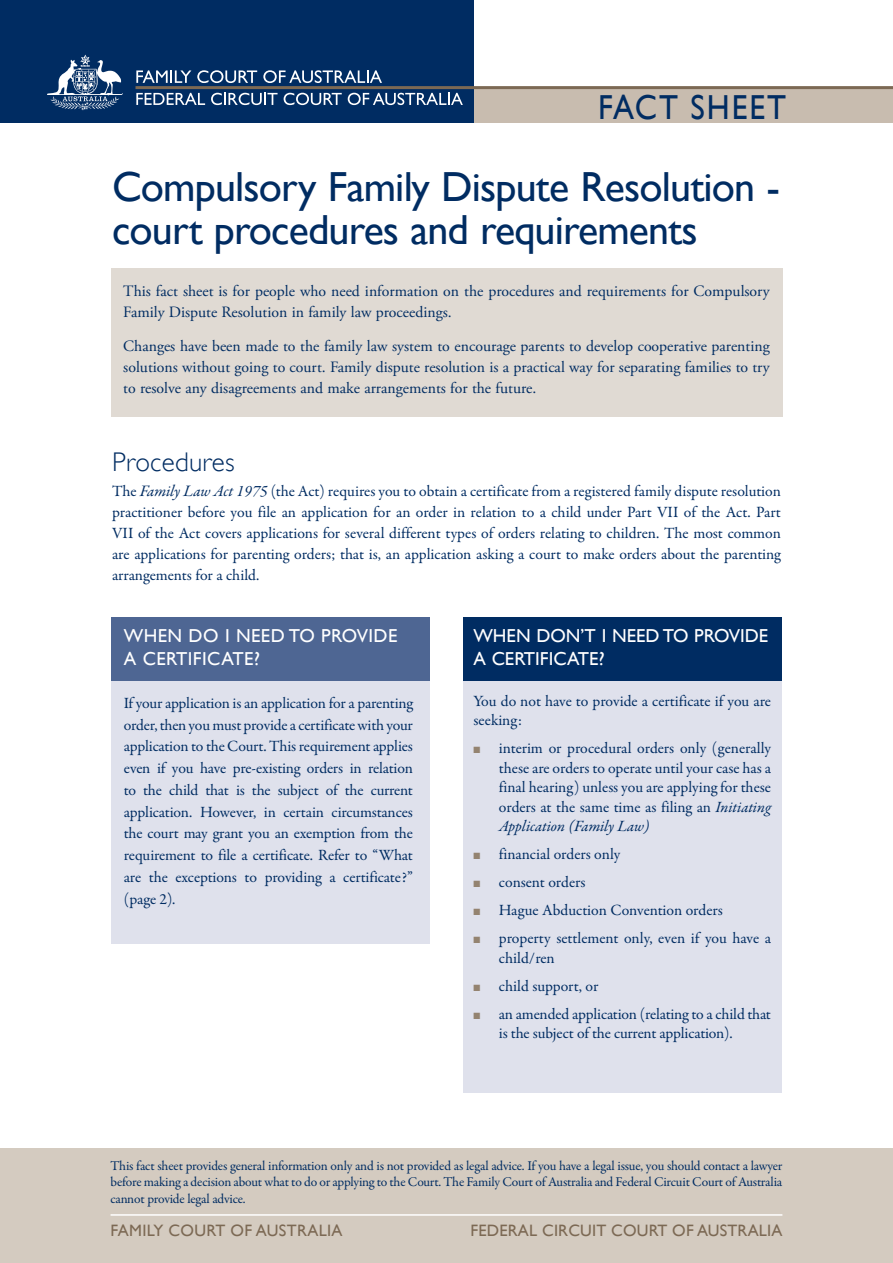
<style>
.page{position:relative;width:893px;height:1263px;background:#fff}
.page>*{position:absolute;margin:0;border:0;box-sizing:border-box;transform-origin:0 0}
.Head_1st{font:42px/43.5px "Gill Sans";letter-spacing:-.02em;color:#002c62}
.t1{font:34.65px "Gill Sans";letter-spacing:.06em;color:#002c62;scale:.91 1}
.New_head_A{font:300 27px "Gill Sans";letter-spacing:.01em;color:#002c62}
._3rd_head{font:18.75px/22.5px "Gill Sans";color:#fff}
._3rd_head-2{font:18.75px/22.5px "Gill Sans";letter-spacing:.02em;color:#fff}
.t2{font:16.5px "Gill Sans";letter-spacing:.01em;color:#7c6954}
.Indent{font:15.75px/21.8px "Garamond Premr Pro";letter-spacing:-.005em;color:#002c62;text-align:justify}
.t3{font:15.75px/21px "Adobe Garamond Pro";color:#002c62}
.Normal___space{font:15.75px/19.5px "Garamond Premr Pro";color:#002c62}
.t4{font:13.5px/16.5px "Garamond Premr Pro";letter-spacing:-.015em;color:#002c62;text-align:justify}
.s1{font-style:italic;font-size:16.05px}
.s2{color:#948370}
.s3{font-style:italic}
</style>
<div class="page">
<div style="left:357px;top:88px;width:536px;height:34px;background:#c8bcaf"></div>
<div style="left:0;top:0;width:473px;height:122px;background:#002c62"></div>
<hr style="left:135px;top:86px;width:758px;height:3px;background:#7c6954">
<svg style="left:47px;top:55px;width:76px;height:56px"></svg>
<svg style="left:136px;top:93px;width:69px;height:12px"></svg>
<svg style="left:211px;top:93px;width:67px;height:12px"></svg>
<svg style="left:284px;top:93px;width:58px;height:12px"></svg>
<svg style="left:348px;top:93px;width:115px;height:12px"></svg>
<svg style="left:136px;top:70px;width:55px;height:13px"></svg>
<svg style="left:197px;top:70px;width:60px;height:13px"></svg>
<svg style="left:263px;top:70px;width:119px;height:13px"></svg>
<div style="left:463px;top:668px;width:319px;height:425px;background:#dfe1ec"></div>
<div style="left:463px;top:617px;width:319px;height:63px;background:#002c62"></div>
<div style="left:111px;top:668px;width:318px;height:276px;background:#dfe1ec"></div>
<div style="left:111px;top:617px;width:318px;height:63px;background:#4e6693"></div>
<div style="left:111px;top:268px;width:671px;height:149px;background:#e0dad3"></div>
<div style="left:0;top:1148px;width:893px;height:115px;background:#d4cbc0"></div>
<hr style="left:111px;top:1214px;width:671px;height:2px;background:#fff">
<p class="t1" style="left:598px;top:87px;width:208px">FACT SHEET</p>
<p class="Head_1st" style="left:112px;top:164px;width:669px">Compulsory Family Dispute Resolution - court procedures and requirements</p>
<p class="t3" style="left:123px;top:281px;width:648px">This fact sheet is for people who need information on the procedures and requirements for Compulsory<br>Family Dispute Resolution in family law proceedings.</p>
<p class="t3" style="left:123px;top:336px;width:648px;text-align:justify">Changes have been made to the family law system to encourage parents to develop cooperative parenting solutions without going to court. Family dispute resolution is a practical way for separating families to try to resolve any disagreements and make arrangements for the future.</p>
<p class="New_head_A" style="left:112px;top:446px;width:124px">Procedures</p>
<p class="Indent" style="left:112px;top:481px;width:670px;line-height:21px">The <span class="s1">Family Law Act 1975</span> (the Act) requires you to obtain a certificate from a registered family dispute resolution practitioner before you file an application for an order in relation to a child under Part VII of the Act. Part VII of the Act covers applications for several different types of orders relating to children. The most common are applications for parenting orders; that is, an application asking a court to make orders about the parenting arrangements for a child.</p>
<p class="_3rd_head-2" style="left:124px;top:625px;width:275px">WHEN DO I NEED TO PROVIDE<br>A CERTIFICATE?</p>
<p class="Indent" style="left:124px;top:692px;width:291px">If your application is an application for a parenting order, then you must provide a certificate with your application to the Court. This requirement applies even if you have pre-existing orders in relation to the child that is the subject of the current application. However, in certain circumstances the court may grant you an exemption from the requirement to file a certificate. Refer to “What are the exceptions to providing a certificate?” (page 2).</p>
<p class="_3rd_head" style="left:473px;top:625px;width:296px">WHEN DON’T I NEED TO PROVIDE<br>A CERTIFICATE?</p>
<p class="Normal___space" style="left:473px;top:691px;width:299px">You do not have to provide a certificate if you are seeking:</p>
<p class="Indent" style="left:499px;top:739px;width:274px;line-height:19.5px;text-indent:-26px"><span class="s2">■</span> interim or procedural orders only (generally these are orders to operate until your case has a final hearing) unless you are applying for these orders at the same time as filing an <span class="s3">Initiating Application (Family Law)</span></p>
<p class="Indent" style="left:473px;top:844px;width:149px"><span class="s2">■</span> financial orders only</p>
<p class="Indent" style="left:473px;top:872px;width:114px"><span class="s2">■</span> consent orders</p>
<p class="Indent" style="left:473px;top:900px;width:251px"><span class="s2">■</span> Hague Abduction Convention orders</p>
<p class="Indent" style="left:499px;top:929px;width:274px;line-height:19.5px;text-indent:-26px"><span class="s2">■</span> property settlement only, even if you have a child/ren</p>
<p class="Indent" style="left:473px;top:975px;width:127px"><span class="s2">■</span> child support, or</p>
<p class="Indent" style="left:499px;top:1004px;width:274px;line-height:19.5px;text-indent:-26px"><span class="s2">■</span> an amended application (relating to a child that is the subject of the current application).</p>
<p class="t4" style="left:111px;top:1157px;width:673px">This fact sheet provides general information only and is not provided as legal advice. If you have a legal issue, you should contact a lawyer before making a decision about what to do or applying to the Court. The Family Court of Australia and Federal Circuit Court of Australia cannot provide legal advice.</p>
<p class="t2" style="left:111px;top:1221px;width:233px">FAMILY COURT OF AUSTRALIA</p>
<p class="t2" style="left:471px;top:1221px;width:313px">FEDERAL CIRCUIT COURT OF AUSTRALIA</p>
</div>
